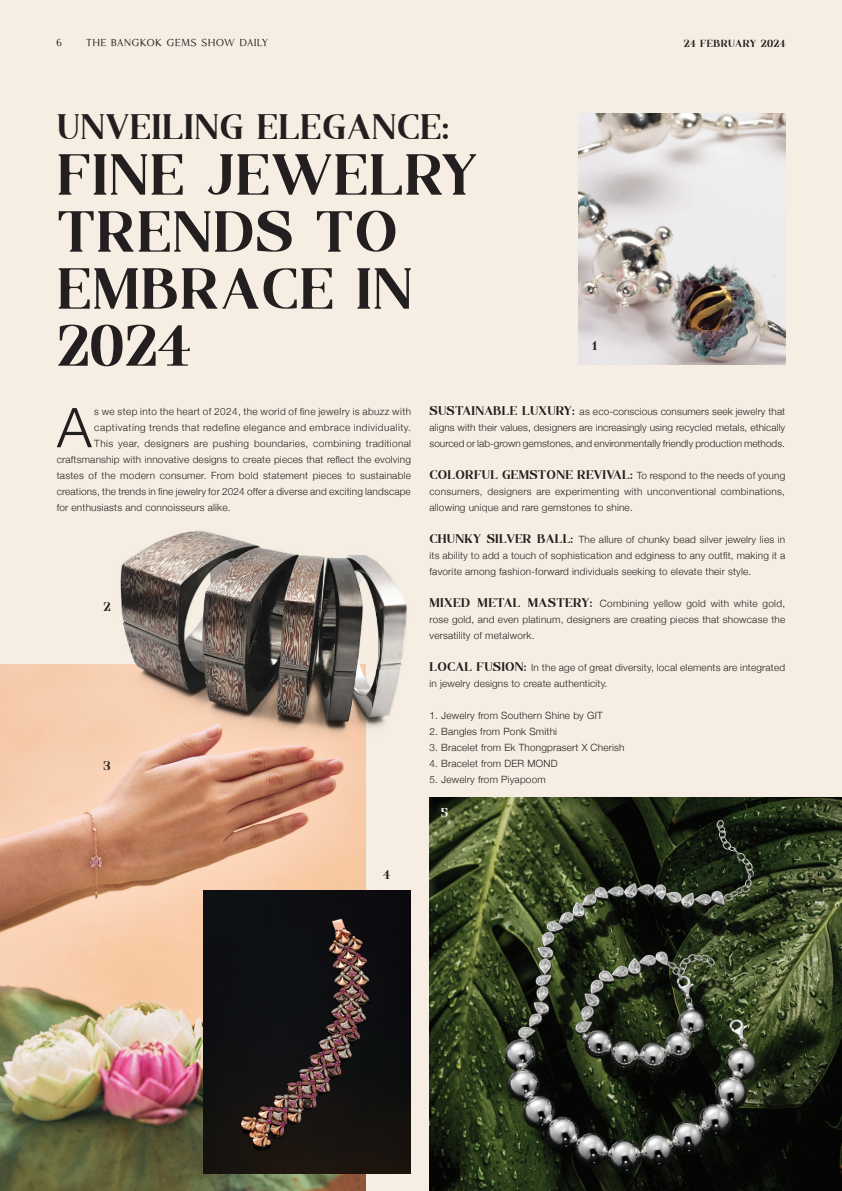
<style>
.page{position:relative;width:842px;height:1191px;background:#f6eee2}
.page>*{position:absolute;margin:0;border:0;box-sizing:border-box;transform-origin:0 0}
.t1{font:300 54.8px "Helvetica Neue";color:#231f20}
.Title_-_centered{font:50.5px/57px "Agne";letter-spacing:.01em;color:#231f20}
.Title_-_centered-2{font:31px "Agne";letter-spacing:.01em;color:#231f20}
.t2{font:11px "Agne";color:#231f20}
.t3{font:11px "Agne";color:#fff}
.t4{font:300 10px/16px "Helvetica Neue";letter-spacing:.02em;color:#231f20;text-align:justify}
.t5{font:300 10px "Helvetica Neue";letter-spacing:.05em;color:#231f20}
.t6{font:300 10px "Helvetica Neue";letter-spacing:.04em;color:#231f20}
.t7{font:700 10px "Mories";letter-spacing:.09em;color:#231f20}
.t8{font:9px "Agne";letter-spacing:.05em;color:#231f20}
.s1{font-family:"Agne";font-weight:400;font-size:11px}
</style>
<div class="page">
<img style="left:0;top:665px;width:366px;height:307px">
<img style="left:0;top:972px;width:366px;height:219px">
<img style="left:429px;top:797px;width:413px;height:394px">
<img style="left:579px;top:113px;width:206px;height:252px">
<img style="left:107px;top:664px;width:9px;height:76px">
<img style="left:116px;top:531px;width:291px;height:209px">
<img style="left:204px;top:890px;width:207px;height:283px">
<p class="t7" style="left:57px;top:37px;width:7px">6</p>
<p class="t7" style="left:86px;top:37px;width:183px">THE BANGKOK GEMS SHOW DAILY</p>
<p class="t8" style="left:684px;top:37px;width:103px">24 FEBRUARY 2024</p>
<p class="Title_-_centered-2" style="left:57px;top:104px;width:394px">UNVEILING ELEGANCE:</p>
<p class="Title_-_centered" style="left:57px;top:146px;width:423px">FINE JEWELRY<br>TRENDS TO<br>EMBRACE IN</p>
<p class="Title_-_centered" style="left:57px;top:317px;width:133px">2024</p>
<p class="t2" style="left:592px;top:337px;width:7px">1</p>
<p class="t1" style="left:57px;top:383px;width:36px">A</p>
<p class="t6" style="left:94px;top:403px;width:318px">s we step into the heart of 2024, the world of fine jewelry is abuzz with</p>
<p class="t5" style="left:94px;top:419px;width:318px">captivating trends that redefine elegance and embrace individuality.</p>
<p class="t4" style="left:94px;top:435px;width:318px">This year, designers are pushing boundaries, combining traditional</p>
<p class="t4" style="left:57px;top:451px;width:356px">craftsmanship with innovative designs to create pieces that reflect the evolving</p>
<p class="t4" style="left:57px;top:467px;width:356px">tastes of the modern consumer. From bold statement pieces to sustainable</p>
<p class="t4" style="left:57px;top:483px;width:356px">creations, the trends in fine jewelry for 2024 offer a diverse and exciting landscape</p>
<p class="t4" style="left:57px;top:499px;width:175px">for enthusiasts and connoisseurs alike.</p>
<p class="t2" style="left:103px;top:599px;width:9px">2</p>
<p class="t2" style="left:103px;top:757px;width:9px">3</p>
<p class="t4" style="left:429px;top:402px;width:357px"><span class="s1">SUSTAINABLE LUXURY:</span> as eco-conscious consumers seek jewelry that aligns with their values, designers are increasingly using recycled metals, ethically sourced or lab-grown gemstones, and environmentally friendly production methods.</p>
<p class="t4" style="left:429px;top:466px;width:357px"><span class="s1">COLORFUL GEMSTONE REVIVAL:</span> To respond to the needs of young consumers, designers are experimenting with unconventional combinations, allowing unique and rare gemstones to shine.</p>
<p class="t4" style="left:429px;top:530px;width:357px"><span class="s1">CHUNKY SILVER BALL:</span> The allure of chunky bead silver jewelry lies in its ability to add a touch of sophistication and edginess to any outfit, making it a favorite among fashion-forward individuals seeking to elevate their style.</p>
<p class="t4" style="left:429px;top:594px;width:357px"><span class="s1">MIXED METAL MASTERY:</span> Combining yellow gold with white gold, rose gold, and even platinum, designers are creating pieces that showcase the versatility of metalwork.</p>
<p class="t4" style="left:429px;top:658px;width:357px"><span class="s1">LOCAL FUSION:</span> In the age of great diversity, local elements are integrated in jewelry designs to create authenticity.</p>
<p class="t4" style="left:429px;top:706px;width:175px">1. Jewelry from Southern Shine by GIT</p>
<p class="t4" style="left:429px;top:722px;width:129px">2. Bangles from Ponk Smithi</p>
<p class="t4" style="left:429px;top:738px;width:197px">3. Bracelet from Ek Thongprasert X Cherish</p>
<p class="t4" style="left:429px;top:754px;width:130px">4. Bracelet from DER MOND</p>
<p class="t4" style="left:429px;top:770px;width:118px">5. Jewelry from Piyapoom</p>
<p class="t3" style="left:441px;top:804px;width:8px">5</p>
<p class="t2" style="left:383px;top:867px;width:8px">4</p>
</div>
